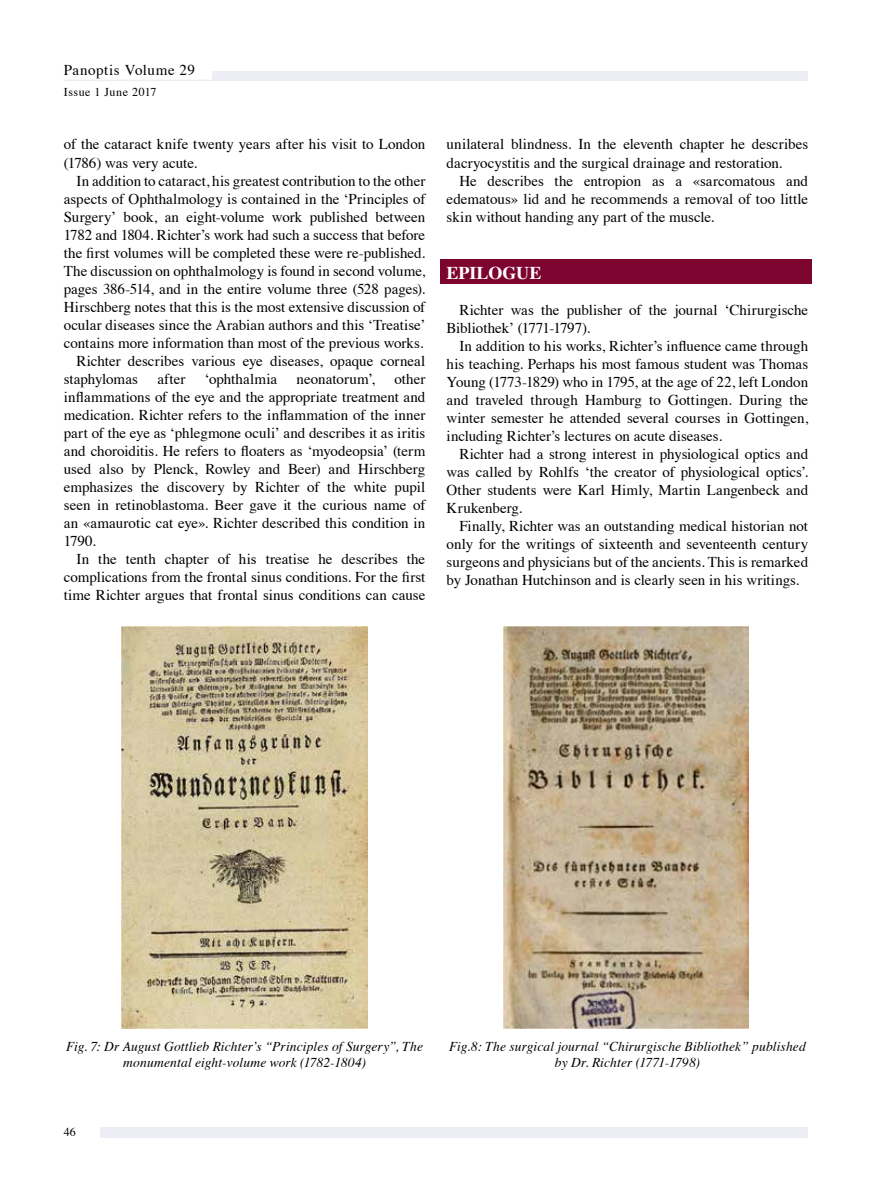
<style>
.page{position:relative;width:872px;height:1191px;background:#fff}
.page>*{position:absolute;margin:0;border:0;box-sizing:border-box;transform-origin:0 0}
.t1{font:700 18px "Times";color:#fff}
.t2{font:15px/18px "Times";color:#000;text-align:justify}
.t3{font:15px "Times";letter-spacing:.035em;color:#000}
.t4{font:italic 13.5px/16.2px "Times";letter-spacing:.01em;color:#000;text-align:center}
.t5{font:12px "Times";letter-spacing:.045em;color:#000}
</style>
<div class="page">
<div style="left:440px;top:259px;width:372px;height:25px;background:#7e0430"></div>
<div style="left:213px;top:72px;width:595px;height:9px;background:#ededf5"></div>
<div style="left:100px;top:1127px;width:708px;height:10px;background:#ededf5"></div>
<hr style="left:64px;top:80px;width:744px;height:1px;background:#ededf5">
<img style="left:122px;top:626px;width:245px;height:402px">
<img style="left:503px;top:626px;width:246px;height:402px">
<p class="t3" style="left:64px;top:56px;width:133px">Panoptis Volume 29</p>
<p class="t5" style="left:64px;top:80px;width:94px">Issue 1 June 2017</p>
<p class="t2" style="left:64px;top:134px;width:363px">of the cataract knife twenty years after his visit to London (1786) was very acute.</p>
<p class="t2" style="left:77px;top:170px;width:350px">In addition to cataract, his greatest contribution to the other</p>
<p class="t2" style="left:64px;top:188px;width:363px">aspects of Ophthalmology is contained in the ‘Principles of</p>
<p class="t2" style="left:64px;top:206px;width:363px">Surgery’ book, an eight-volume work published between</p>
<p class="t2" style="left:64px;top:224px;width:363px">1782 and 1804. Richter’s work had such a success that before</p>
<p class="t2" style="left:64px;top:242px;width:363px">the first volumes will be completed these were re-published.</p>
<p class="t2" style="left:64px;top:260px;width:363px">The discussion on ophthalmology is found in second volume,</p>
<p class="t2" style="left:64px;top:278px;width:363px">pages 386-514, and in the entire volume three (528 pages).</p>
<p class="t2" style="left:64px;top:296px;width:363px">Hirschberg notes that this is the most extensive discussion of</p>
<p class="t2" style="left:64px;top:314px;width:363px">ocular diseases since the Arabian authors and this ‘Treatise’</p>
<p class="t2" style="left:64px;top:332px;width:361px">contains more information than most of the previous works.</p>
<p class="t2" style="left:77px;top:350px;width:350px">Richter describes various eye diseases, opaque corneal</p>
<p class="t2" style="left:64px;top:368px;width:76px">staphylomas</p>
<p class="t2" style="left:157px;top:368px;width:30px">after</p>
<p class="t2" style="left:205px;top:368px;width:74px">‘ophthalmia</p>
<p class="t2" style="left:296px;top:368px;width:80px">neonatorum’,</p>
<p class="t2" style="left:64px;top:368px;width:363px;text-indent:330px">other inflammations of the eye and the appropriate treatment and medication. Richter refers to the inflammation of the inner part of the eye as ‘phlegmone oculi’ and describes it as iritis and choroiditis. He refers to floaters as ‘myodeopsia’ (term used also by Plenck, Rowley and Beer) and Hirschberg emphasizes the discovery by Richter of the white pupil seen in retinoblastoma. Beer gave it the curious name of an «amaurotic cat eye». Richter described this condition in 1790.</p>
<p class="t2" style="left:64px;top:548px;width:363px;text-indent:13px">In the tenth chapter of his treatise he describes the complications from the frontal sinus conditions. For the first time Richter argues that frontal sinus conditions can cause</p>
<p class="t2" style="left:446px;top:134px;width:363px">unilateral blindness. In the eleventh chapter he describes dacryocystitis and the surgical drainage and restoration.</p>
<p class="t2" style="left:446px;top:170px;width:363px;text-indent:13px">He describes the entropion as a «sarcomatous and edematous» lid and he recommends a removal of too little skin without handing any part of the muscle.</p>
<p class="t1" style="left:446px;top:256px;width:96px">EPILOGUE</p>
<p class="t2" style="left:446px;top:300px;width:363px;text-indent:13px">Richter was the publisher of the journal ‘Chirurgische<br>Bibliothek’ (1771-1797).</p>
<p class="t2" style="left:446px;top:336px;width:363px;text-indent:13px">In addition to his works, Richter’s influence came through his teaching. Perhaps his most famous student was Thomas Young (1773-1829) who in 1795, at the age of 22, left London and traveled through Hamburg to Gottingen. During the winter semester he attended several courses in Gottingen, including Richter’s lectures on acute diseases.</p>
<p class="t2" style="left:446px;top:444px;width:363px;text-indent:13px">Richter had a strong interest in physiological optics and was called by Rohlfs ‘the creator of physiological optics’.<br>Other students were Karl Himly, Martin Langenbeck and Krukenberg.</p>
<p class="t2" style="left:446px;top:516px;width:363px;text-indent:13px">Finally, Richter was an outstanding medical historian not only for the writings of sixteenth and seventeenth century surgeons and physicians but of the ancients. This is remarked by Jonathan Hutchinson and is clearly seen in his writings.</p>
<p class="t4" style="left:66px;top:1037px;width:358px">Fig. 7: Dr August Gottlieb Richter’s “Principles of Surgery”, The monumental eight-volume work (1782-1804)</p>
<p class="t4" style="left:449px;top:1037px;width:358px">Fig.8: The surgical journal “Chirurgische Bibliothek” published by Dr. Richter (1771-1798)</p>
<p class="t5" style="left:64px;top:1121px;width:13px">46</p>
</div>
